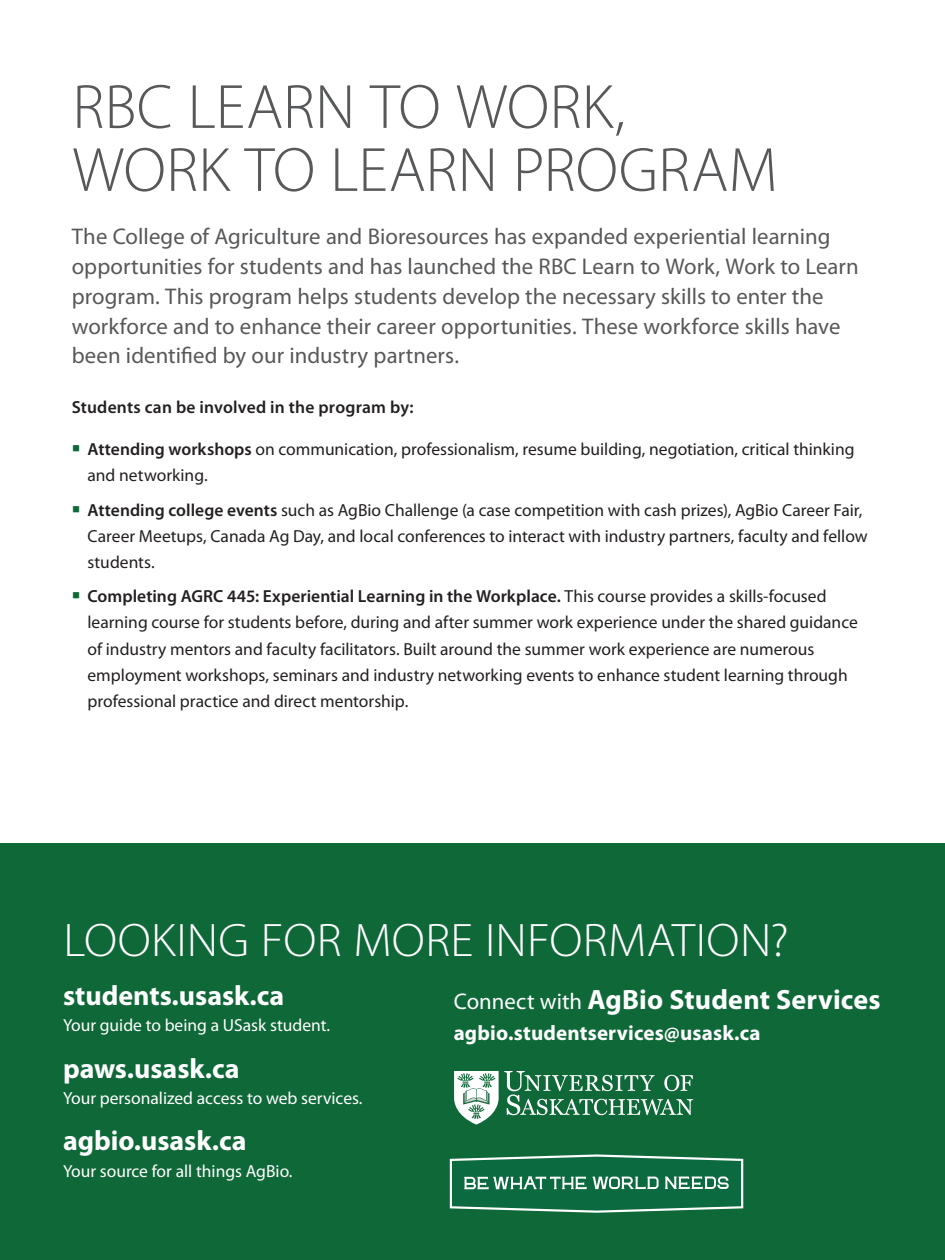
<style>
.page{position:relative;width:945px;height:1260px;background:#fff}
.page>*{position:absolute;margin:0;border:0;box-sizing:border-box;transform-origin:0 0}
.Heading_1{font:300 63px/63px "Myriad Pro";letter-spacing:.005em;color:#57585a}
.Heading_1-2{font:300 47.25px "Myriad Pro";letter-spacing:.005em;color:#fff;scale:1.04 1}
.Body{font:700 28px "Myriad Pro";color:#fff}
.Body_intro{font:22.75px/29.8px "Myriad Pro";color:#57585a}
.Body-2{font:700 21px "Myriad Pro";letter-spacing:.01em;color:#fff}
.t1{font:17.5px/26.2px "Myriad Pro";color:#231f20}
.t2{font:17.5px "Myriad Pro";color:#fff}
.Body-3{font:600 17.5px "Myriad Pro";letter-spacing:.01em;color:#231f20}
.s1{color:#0f6838}
.s2{font-weight:600}
.s3{font-weight:400;font-size:22.75px}
</style>
<div class="page">
<div style="left:0;top:844px;width:945px;height:416px;background:#0f6838"></div>
<svg style="left:454px;top:1071px;width:239px;height:54px"></svg>
<svg style="left:450px;top:1154px;width:293px;height:59px"></svg>
<p class="Heading_1" style="left:72px;top:76px;width:707px">RBC LEARN TO WORK,<br>WORK TO LEARN PROGRAM</p>
<p class="Body_intro" style="left:72px;top:221px;width:788px">The College of Agriculture and Bioresources has expanded experiential learning opportunities for students and has launched the RBC Learn to Work, Work to Learn program. This program helps students develop the necessary skills to enter the workforce and to enhance their career opportunities. These workforce skills have been identified by our industry partners.</p>
<p class="Body-3" style="left:72px;top:396px;width:343px">Students can be involved in the program by:</p>
<p class="t1" style="left:88px;top:436px;width:769px;text-indent:-16px"><span class="s1">○</span> <span class="s2">Attending workshops</span> on communication, professionalism, resume building, negotiation, critical thinking and networking.</p>
<p class="t1" style="left:88px;top:496px;width:782px;text-indent:-16px"><span class="s1">○</span> <span class="s2">Attending college events</span> such as AgBio Challenge (a case competition with cash prizes), AgBio Career Fair,<br>Career Meetups, Canada Ag Day, and local conferences to interact with industry partners, faculty and fellow students.</p>
<p class="t1" style="left:88px;top:583px;width:772px;text-indent:-16px"><span class="s1">○</span> <span class="s2">Completing AGRC 445: Experiential Learning in the Workplace.</span> This course provides a skills-focused learning course for students before, during and after summer work experience under the shared guidance of industry mentors and faculty facilitators. Built around the summer work experience are numerous employment workshops, seminars and industry networking events to enhance student learning through professional practice and direct mentorship.</p>
<p class="Heading_1-2" style="left:63px;top:914px;width:699px">LOOKING FOR MORE INFORMATION?</p>
<p class="Body" style="left:454px;top:981px;width:428px"><span class="s3">Connect with</span> AgBio Student Services</p>
<p class="Body-2" style="left:454px;top:1020px;width:308px">agbio.studentservices@usask.ca</p>
<p class="Body" style="left:63px;top:977px;width:223px">students.usask.ca</p>
<p class="t2" style="left:63px;top:1015px;width:269px">Your guide to being a USask student.</p>
<p class="Body" style="left:63px;top:1050px;width:178px">paws.usask.ca</p>
<p class="t2" style="left:63px;top:1087px;width:301px">Your personalized access to web services.</p>
<p class="Body" style="left:63px;top:1123px;width:185px">agbio.usask.ca</p>
<p class="t2" style="left:63px;top:1160px;width:231px">Your source for all things AgBio.</p>
</div>
